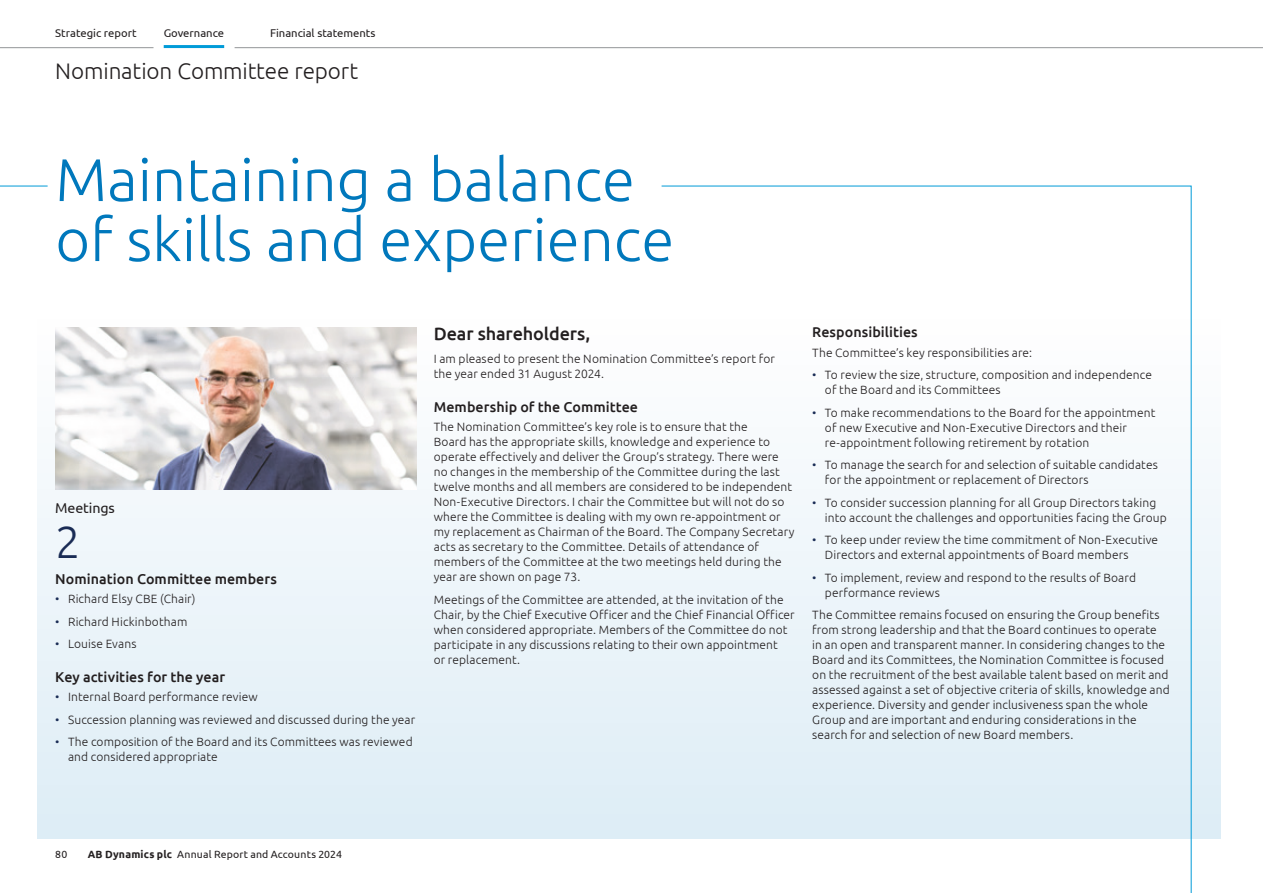
<style>
.page{position:relative;width:1263px;height:893px;background:#fff}
.page>*{position:absolute;margin:0;border:0;box-sizing:border-box;transform-origin:0 0}
.Main_Heading_Large{font:300 60px/60px "Ubuntu";color:#0078bc}
.Factoid_Big_Fig{font:300 45px "Ubuntu";color:#1a2c55}
.Page_Title{font:300 22.5px "Ubuntu";letter-spacing:-.005em;color:#231f20}
.Subhead_0{font:500 18px "Ubuntu";letter-spacing:-.005em;color:#231f20}
.Subhead_1{font:500 14.25px "Ubuntu";letter-spacing:.005em;color:#231f20}
.Chart_Title{font:14.25px "Ubuntu";letter-spacing:-.01em;color:#231f20}
.Body_Text{font:300 12px/15px "Ubuntu";letter-spacing:.01em;color:#231f20}
.t1{font:11.25px "Ubuntu";color:#231f20}
.t2{font:10.5px "Ubuntu";letter-spacing:.015em;color:#231f20}
.s1{color:#1a2c55}
.s2{font-weight:700}
</style>
<div class="page">
<div style="left:37px;top:236px;width:1183px;height:603px;background:linear-gradient(to bottom,#fff,#ddedf6)"></div>
<hr style="left:0;top:186px;width:48px;height:1px;background:#009bd8">
<svg style="left:661px;top:185px;width:531px;height:708px"></svg>
<img style="left:55px;top:327px;width:362px;height:162px">
<hr style="left:164px;top:45px;width:60px;height:3px;background:#009bd8">
<hr style="left:0;top:47px;width:153px;height:1px;background:#939598">
<hr style="left:235px;top:47px;width:1028px;height:1px;background:#939598">
<p class="t1" style="left:55px;top:27px;width:83px">Strategic report</p>
<p class="t1" style="left:164px;top:27px;width:62px">Governance</p>
<p class="t1" style="left:270px;top:27px;width:107px">Financial statements</p>
<p class="Page_Title" style="left:55px;top:58px;width:304px">Nomination Committee report</p>
<p class="Main_Heading_Large" style="left:55px;top:148px;width:620px">Maintaining a balance of skills and experience</p>
<p class="Chart_Title" style="left:55px;top:499px;width:61px">Meetings</p>
<p class="Factoid_Big_Fig" style="left:55px;top:515px;width:27px">2</p>
<p class="Subhead_1" style="left:55px;top:570px;width:223px">Nomination Committee members</p>
<p class="Body_Text" style="left:55px;top:591px;width:142px"><span class="s1">•</span> Richard Elsy CBE (Chair)</p>
<p class="Body_Text" style="left:55px;top:614px;width:134px"><span class="s1">•</span> Richard Hickinbotham</p>
<p class="Body_Text" style="left:55px;top:636px;width:83px"><span class="s1">•</span> Louise Evans</p>
<p class="Subhead_1" style="left:55px;top:668px;width:171px">Key activities for the year</p>
<p class="Body_Text" style="left:55px;top:689px;width:204px"><span class="s1">•</span> Internal Board performance review</p>
<p class="Body_Text" style="left:55px;top:711px;width:362px"><span class="s1">•</span> Succession planning was reviewed and discussed during the year</p>
<p class="Body_Text" style="left:68px;top:734px;width:346px;text-indent:-13px"><span class="s1">•</span> The composition of the Board and its Committees was reviewed and considered appropriate</p>
<p class="Subhead_0" style="left:434px;top:322px;width:158px">Dear shareholders,</p>
<p class="Body_Text" style="left:434px;top:351px;width:343px">I am pleased to present the Nomination Committee’s report for the year ended 31 August 2024.</p>
<p class="Subhead_1" style="left:434px;top:398px;width:206px">Membership of the Committee</p>
<p class="Body_Text" style="left:434px;top:419px;width:362px">The Nomination Committee’s key role is to ensure that the<br>Board has the appropriate skills, knowledge and experience to operate effectively and deliver the Group’s strategy. There were no changes in the membership of the Committee during the last twelve months and all members are considered to be independent Non-Executive Directors. I chair the Committee but will not do so where the Committee is dealing with my own re-appointment or my replacement as Chairman of the Board. The Company Secretary acts as secretary to the Committee. Details of attendance of members of the Committee at the two meetings held during the year are shown on page 73.</p>
<p class="Body_Text" style="left:434px;top:591px;width:362px">Meetings of the Committee are attended, at the invitation of the Chair, by the Chief Executive Officer and the Chief Financial Officer when considered appropriate. Members of the Committee do not participate in any discussions relating to their own appointment<br>or replacement.</p>
<p class="Subhead_1" style="left:812px;top:323px;width:107px">Responsibilities</p>
<p class="Body_Text" style="left:812px;top:345px;width:221px">The Committee’s key responsibilities are:</p>
<p class="Body_Text" style="left:825px;top:367px;width:328px;text-indent:-13px"><span class="s1">•</span> To review the size, structure, composition and independence of the Board and its Committees</p>
<p class="Body_Text" style="left:825px;top:405px;width:332px;text-indent:-13px"><span class="s1">•</span> To make recommendations to the Board for the appointment of new Executive and Non-Executive Directors and their re‑appointment following retirement by rotation</p>
<p class="Body_Text" style="left:825px;top:457px;width:334px;text-indent:-13px"><span class="s1">•</span> To manage the search for and selection of suitable candidates for the appointment or replacement of Directors</p>
<p class="Body_Text" style="left:825px;top:495px;width:343px;text-indent:-13px"><span class="s1">•</span> To consider succession planning for all Group Directors taking into account the challenges and opportunities facing the Group</p>
<p class="Body_Text" style="left:825px;top:532px;width:335px;text-indent:-13px"><span class="s1">•</span> To keep under review the time commitment of Non-Executive<br>Directors and external appointments of Board members</p>
<p class="Body_Text" style="left:825px;top:570px;width:313px;text-indent:-13px"><span class="s1">•</span> To implement, review and respond to the results of Board performance reviews</p>
<p class="Body_Text" style="left:812px;top:607px;width:359px">The Committee remains focused on ensuring the Group benefits from strong leadership and that the Board continues to operate<br>in an open and transparent manner. In considering changes to the Board and its Committees, the Nomination Committee is focused on the recruitment of the best available talent based on merit and assessed against a set of objective criteria of skills, knowledge and experience. Diversity and gender inclusiveness span the whole Group and are important and enduring considerations in the search for and selection of new Board members.</p>
<p class="t2" style="left:55px;top:848px;width:14px">80</p>
<p class="t2" style="left:88px;top:848px;width:256px"><span class="s2">AB Dynamics plc</span> Annual Report and Accounts 2024</p>
</div>
